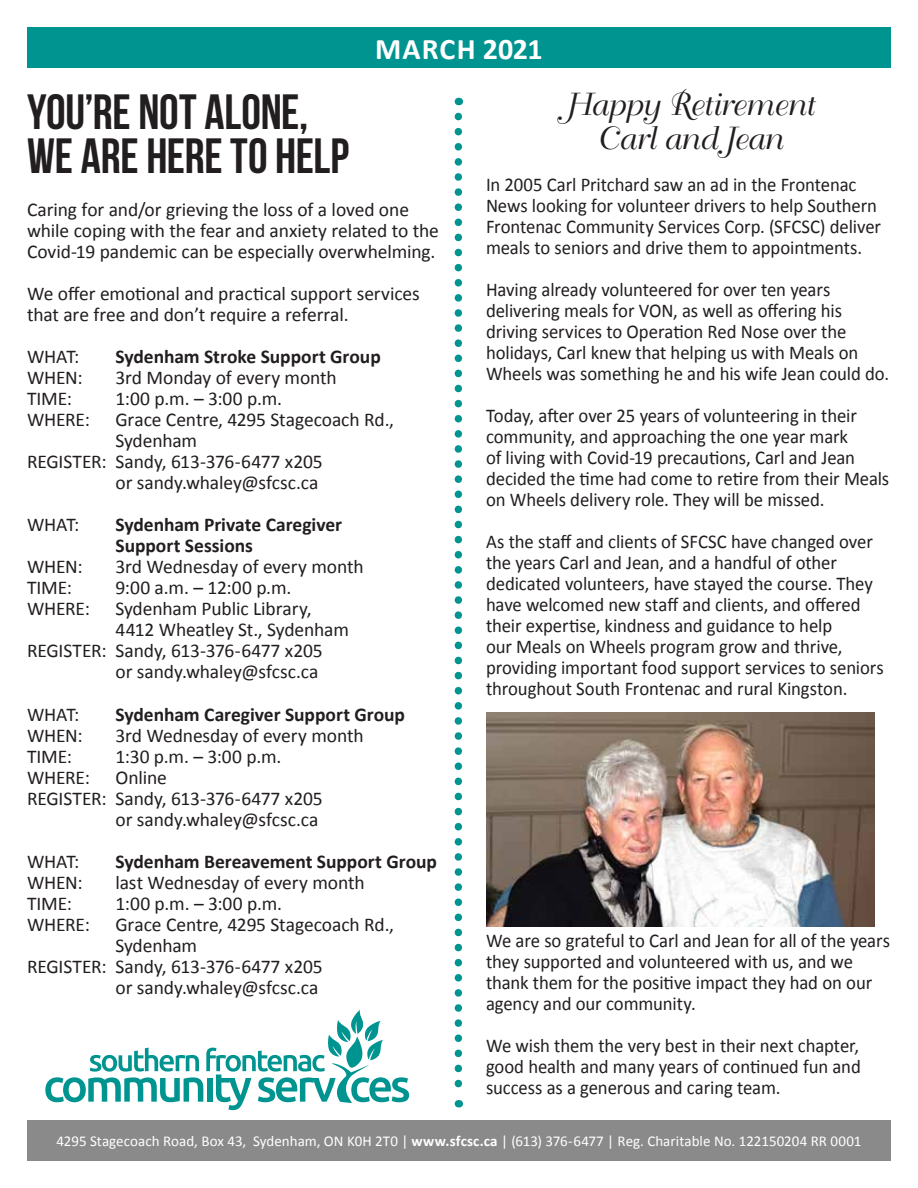
<style>
.page{position:relative;width:918px;height:1188px;background:#fff}
.page>*{position:absolute;margin:0;border:0;box-sizing:border-box;transform-origin:0 0}
.t1{font:49.5px/43.5px "Bebas Neue";letter-spacing:-.005em;color:#221e1f}
.t2{font:31.5px/34.5px "Bellevue";letter-spacing:-.005em;color:#221e1f;text-align:center}
.t3{font:700 30px "Calibri";letter-spacing:.025em;color:#fff}
.t4{font:19.5px/21px "Calibri";letter-spacing:-.005em;color:#221e1f;scale:.96 1}
.t5{font:19.5px/21px "Calibri";letter-spacing:-.005em;color:#221e1f}
.t6{font:700 19.5px/21px "Calibri";letter-spacing:-.005em;color:#221e1f}
.t7{font:15px "Calibri";letter-spacing:.005em;color:#fff}
.s1{font-weight:700}
</style>
<div class="page">
<img style="left:486px;top:713px;width:389px;height:214px">
<div style="left:27px;top:1120px;width:864px;height:41px;background:#8a8a8a"></div>
<div style="left:27px;top:27px;width:864px;height:41px;background:#009491"></div>
<svg style="left:455px;top:116px;width:7px;height:992px"></svg>
<svg style="left:45px;top:1010px;width:364px;height:100px"></svg>
<h3 class="t3" style="left:375px;top:27px;width:169px">MARCH 2021</h3>
<h1 class="t1" style="left:27px;top:90px;width:324px">YOU’RE NOT ALONE,<br>WE ARE HERE TO HELP</h1>
<p class="t5" style="left:27px;top:199px;width:414px">Caring for and/or grieving the loss of a loved one while coping with the fear and anxiety related to the<br>Covid-19 pandemic can be especially overwhelming.</p>
<p class="t5" style="left:27px;top:283px;width:394px">We offer emotional and practical support services that are free and don’t require a referral.</p>
<p class="t5" style="left:27px;top:346px;width:54px">WHAT:</p>
<p class="t6" style="left:115px;top:346px;width:267px">Sydenham Stroke Support Group</p>
<p class="t5" style="left:27px;top:367px;width:57px">WHEN:</p>
<p class="t5" style="left:115px;top:367px;width:223px">3rd Monday of every month</p>
<p class="t5" style="left:27px;top:388px;width:47px">TIME:</p>
<p class="t5" style="left:115px;top:388px;width:168px">1:00 p.m. – 3:00 p.m.</p>
<p class="t5" style="left:27px;top:409px;width:64px">WHERE:</p>
<p class="t5" style="left:115px;top:409px;width:280px">Grace Centre, 4295 Stagecoach Rd.,</p>
<p class="t5" style="left:115px;top:430px;width:83px">Sydenham</p>
<p class="t5" style="left:27px;top:451px;width:297px">REGISTER: Sandy, 613-376-6477 x205</p>
<p class="t5" style="left:115px;top:472px;width:205px">or sandy.whaley@sfcsc.ca</p>
<p class="t5" style="left:27px;top:514px;width:54px">WHAT:</p>
<p class="t6" style="left:115px;top:514px;width:228px">Sydenham Private Caregiver<br>Support Sessions</p>
<p class="t5" style="left:27px;top:556px;width:57px">WHEN:</p>
<p class="t5" style="left:115px;top:556px;width:250px">3rd Wednesday of every month</p>
<p class="t5" style="left:27px;top:577px;width:47px">TIME:</p>
<p class="t5" style="left:115px;top:577px;width:177px">9:00 a.m. – 12:00 p.m.</p>
<p class="t5" style="left:27px;top:598px;width:64px">WHERE:</p>
<p class="t5" style="left:116px;top:598px;width:198px">Sydenham Public Library,</p>
<p class="t5" style="left:116px;top:619px;width:235px">4412 Wheatley St., Sydenham</p>
<p class="t5" style="left:27px;top:640px;width:297px">REGISTER: Sandy, 613-376-6477 x205</p>
<p class="t5" style="left:116px;top:661px;width:205px">or sandy.whaley@sfcsc.ca</p>
<p class="t5" style="left:27px;top:703px;width:54px">WHAT:</p>
<p class="t6" style="left:116px;top:703px;width:291px">Sydenham Caregiver Support Group</p>
<p class="t5" style="left:27px;top:724px;width:57px">WHEN:</p>
<p class="t5" style="left:116px;top:724px;width:250px">3rd Wednesday of every month</p>
<p class="t5" style="left:27px;top:745px;width:47px">TIME:</p>
<p class="t5" style="left:116px;top:745px;width:167px">1:30 p.m. – 3:00 p.m.</p>
<p class="t5" style="left:27px;top:766px;width:64px">WHERE:</p>
<p class="t5" style="left:116px;top:766px;width:53px">Online</p>
<p class="t5" style="left:27px;top:787px;width:297px">REGISTER: Sandy, 613-376-6477 x205</p>
<p class="t5" style="left:116px;top:808px;width:205px">or sandy.whaley@sfcsc.ca</p>
<p class="t5" style="left:27px;top:850px;width:54px">WHAT:</p>
<p class="t6" style="left:116px;top:850px;width:323px">Sydenham Bereavement Support Group</p>
<p class="t5" style="left:27px;top:871px;width:57px">WHEN:</p>
<p class="t5" style="left:116px;top:871px;width:251px">last Wednesday of every month</p>
<p class="t5" style="left:27px;top:892px;width:47px">TIME:</p>
<p class="t5" style="left:116px;top:892px;width:168px">1:00 p.m. – 3:00 p.m.</p>
<p class="t5" style="left:27px;top:913px;width:64px">WHERE:</p>
<p class="t5" style="left:116px;top:913px;width:280px">Grace Centre, 4295 Stagecoach Rd.,</p>
<p class="t5" style="left:116px;top:934px;width:83px">Sydenham</p>
<p class="t5" style="left:27px;top:955px;width:297px">REGISTER: Sandy, 613-376-6477 x205</p>
<p class="t5" style="left:116px;top:976px;width:205px">or sandy.whaley@sfcsc.ca</p>
<h2 class="t2" style="left:565px;top:88px;width:249px">Happy Retirement<br>Carl and Jean</h2>
<p class="t4" style="left:486px;top:173px;width:413px">In 2005 Carl Pritchard saw an ad in the Frontenac News looking for volunteer drivers to help Southern Frontenac Community Services Corp. (SFCSC) deliver meals to seniors and drive them to appointments.</p>
<p class="t4" style="left:486px;top:278px;width:421px">Having already volunteered for over ten years delivering meals for VON, as well as offering his driving services to Operation Red Nose over the holidays, Carl knew that helping us with Meals on Wheels was something he and his wife Jean could do.</p>
<p class="t4" style="left:486px;top:404px;width:422px">Today, after over 25 years of volunteering in their community, and approaching the one year mark<br>of living with Covid-19 precautions, Carl and Jean decided the time had come to retire from their Meals on Wheels delivery role. They will be missed.</p>
<p class="t4" style="left:486px;top:530px;width:416px">As the staff and clients of SFCSC have changed over the years Carl and Jean, and a handful of other dedicated volunteers, have stayed the course. They have welcomed new staff and clients, and offered their expertise, kindness and guidance to help<br>our Meals on Wheels program grow and thrive, providing important food support services to seniors throughout South Frontenac and rural Kingston.</p>
<p class="t4" style="left:486px;top:929px;width:422px">We are so grateful to Carl and Jean for all of the years they supported and volunteered with us, and we thank them for the positive impact they had on our agency and our community.</p>
<p class="t4" style="left:486px;top:1034px;width:392px;text-align:justify">We wish them the very best in their next chapter, good health and many years of continued fun and success as a generous and caring team.</p>
<p class="t7" style="left:56px;top:1132px;width:807px">4295 Stagecoach Road, Box 43, Sydenham, ON K0H 2T0 | <span class="s1">www.sfcsc.ca</span> | (613) 376-6477 | Reg. Charitable No. 122150204 RR 0001</p>
</div>
